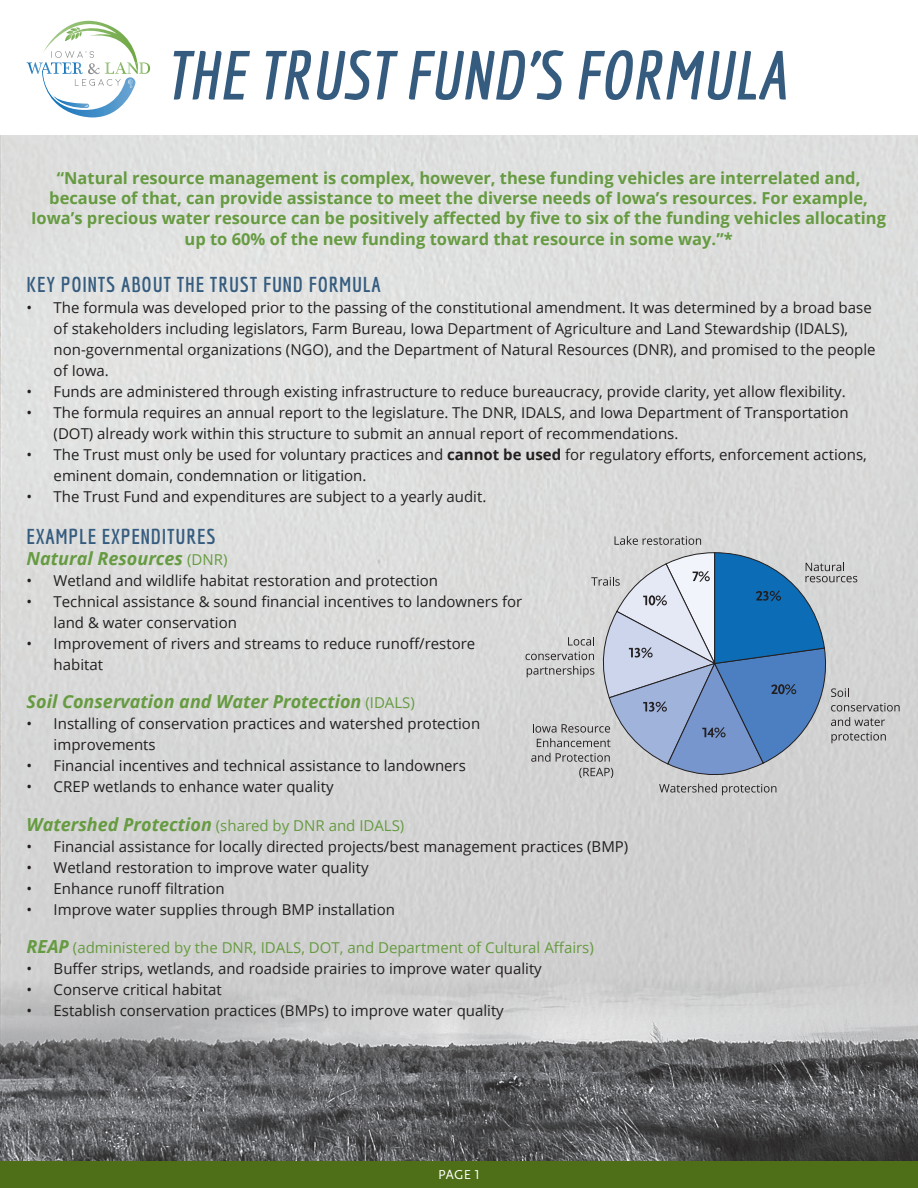
<style>
.page{position:relative;width:918px;height:1188px;background:#fff}
.page>*{position:absolute;margin:0;border:0;box-sizing:border-box;transform-origin:0 0}
.t1{font:italic 700 67.5px "Economica";color:#355c7f}
.t2{font:700 21px "Economica";letter-spacing:.04em;color:#355c7f}
.t3{font:italic 700 18px "Open Sans";color:#669b41}
.t4{font:700 16.5px/19.8px "Open Sans";color:#669b41;text-align:center}
.t5{font:15px/21px "Open Sans";color:#231f20}
.t6{font:15px "Open Sans";color:#669b41}
.t7{font:13.5px "Scala Sans OT";color:#fff}
.s1{font-weight:700}
.s2{font-weight:400;font-style:normal;font-size:15px}
.s3{font-weight:700;font-style:italic;font-size:18px}
</style>
<div class="page">
<div style="left:0;top:1161px;width:918px;height:27px;background:#4e6e17"></div>
<svg style="left:27px;top:20px;width:123px;height:97px"></svg>
<img style="left:0;top:961px;width:918px;height:200px">
<svg style="left:659px;top:784px;width:117px;height:11px"></svg>
<svg style="left:526px;top:552px;width:374px;height:226px;background:#a4b6ca"></svg>
<svg style="left:615px;top:536px;width:86px;height:9px"></svg>
<h1 class="t1" style="left:166px;top:35px;width:623px">THE TRUST FUND’S FORMULA</h1>
<p class="t4" style="left:31px;top:168px;width:856px">“Natural resource management is complex, however, these funding vehicles are interrelated and, because of that, can provide assistance to meet the diverse needs of Iowa’s resources. For example,<br>Iowa’s precious water resource can be positively affected by five to six of the funding vehicles allocating</p>
<p class="t4" style="left:185px;top:229px;width:550px">up to 60% of the new funding toward that resource in some way.”*</p>
<h2 class="t2" style="left:27px;top:272px;width:356px">KEY POINTS ABOUT THE TRUST FUND FORMULA</h2>
<p class="t5" style="left:54px;top:297px;width:823px;text-indent:-27px">• The formula was developed prior to the passing of the constitutional amendment. It was determined by a broad base of stakeholders including legislators, Farm Bureau, Iowa Department of Agriculture and Land Stewardship (IDALS), non-governmental organizations (NGO), and the Department of Natural Resources (DNR), and promised to the people of Iowa.</p>
<p class="t5" style="left:27px;top:381px;width:821px">• Funds are administered through existing infrastructure to reduce bureaucracy, provide clarity, yet allow flexibility.</p>
<p class="t5" style="left:54px;top:402px;width:797px;text-indent:-27px">• The formula requires an annual report to the legislature. The DNR, IDALS, and Iowa Department of Transportation (DOT) already work within this structure to submit an annual report of recommendations.</p>
<p class="t5" style="left:54px;top:444px;width:815px;text-indent:-27px">• The Trust must only be used for voluntary practices and <span class="s1">cannot be used</span> for regulatory efforts, enforcement actions, eminent domain, condemnation or litigation.</p>
<p class="t5" style="left:27px;top:486px;width:461px">• The Trust Fund and expenditures are subject to a yearly audit.</p>
<h2 class="t2" style="left:27px;top:524px;width:190px">EXAMPLE EXPENDITURES</h2>
<p class="t3" style="left:27px;top:546px;width:202px">Natural Resources <span class="s2">(DNR)</span></p>
<p class="t5" style="left:27px;top:570px;width:413px">• Wetland and wildlife habitat restoration and protection</p>
<p class="t5" style="left:54px;top:591px;width:470px;text-indent:-27px">• Technical assistance &amp; sound financial incentives to landowners for land &amp; water conservation</p>
<p class="t5" style="left:54px;top:633px;width:423px;text-indent:-27px">• Improvement of rivers and streams to reduce runoff/restore habitat</p>
<p class="t3" style="left:27px;top:689px;width:390px">Soil Conservation and Water Protection <span class="s2">(IDALS)</span></p>
<p class="t5" style="left:54px;top:713px;width:428px;text-indent:-27px">• Installing of conservation practices and watershed protection improvements</p>
<p class="t5" style="left:27px;top:755px;width:441px">• Financial incentives and technical assistance to landowners</p>
<p class="t5" style="left:27px;top:776px;width:309px">• CREP wetlands to enhance water quality</p>
<p class="t6" style="left:27px;top:815px;width:379px"><span class="s3">Watershed Protection</span> (shared by DNR and IDALS)</p>
<p class="t5" style="left:27px;top:835px;width:603px">• Financial assistance for locally directed projects/best management practices (BMP)</p>
<p class="t5" style="left:27px;top:856px;width:343px">• Wetland restoration to improve water quality</p>
<p class="t5" style="left:27px;top:877px;width:200px">• Enhance runoff filtration</p>
<p class="t5" style="left:27px;top:898px;width:370px">• Improve water supplies through BMP installation</p>
<p class="t6" style="left:27px;top:937px;width:569px"><span class="s3">REAP</span> (administered by the DNR, IDALS, DOT, and Department of Cultural Affairs)</p>
<p class="t5" style="left:27px;top:957px;width:517px">• Buffer strips, wetlands, and roadside prairies to improve water quality</p>
<p class="t5" style="left:27px;top:978px;width:197px">• Conserve critical habitat</p>
<p class="t5" style="left:27px;top:999px;width:479px">• Establish conservation practices (BMPs) to improve water quality</p>
<p class="t7" style="left:438px;top:1168px;width:43px">PAGE 1</p>
</div>
